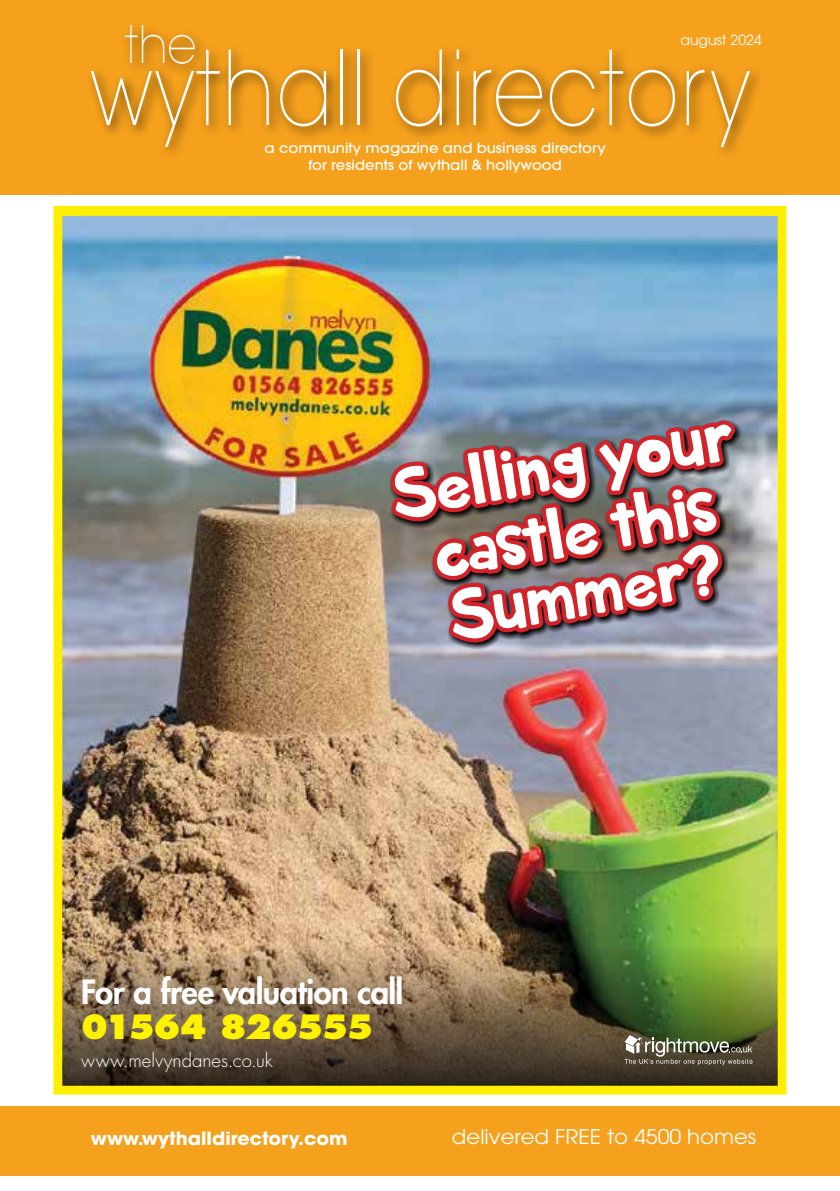
<style>
.page{position:relative;width:840px;height:1191px;background:#fff}
.page>*{position:absolute;margin:0;border:0;box-sizing:border-box;transform-origin:0 0}
.t1{font:200 102px "Avant Garde LT";letter-spacing:.02em;color:#fff;scale:.81 1}
.t2{font:64.4px/67.8px "KB Planet Earth";color:#fff;text-align:center}
.t3{font:200 51.6px "Avant Garde LT";color:#fff;scale:.89 1}
.t4{font:800 32.6px "Futura Std";letter-spacing:-.02em;color:#fff}
.t5{font:800 32.6px "Futura Std";letter-spacing:-.065em;color:#fff200}
.t6{font:20.2px "ITC Avant Garde Pro";color:#fff;scale:1.05 1}
.t7{font:300 18.4px "Futura Std";letter-spacing:.005em;color:#fff}
.t8{font:700 18px "ITC Avant Garde Pro";color:#fff;scale:1.05 1}
.t9{font:500 14px/16.8px "ITC Avant Garde Pro";color:#fff;text-align:center;scale:1.05 1}
.t10{font:14px "ITC Avant Garde Pro";color:#fff}
</style>
<div class="page">
<div style="left:0;top:1106px;width:839px;height:69px;background:#f6a11d"></div>
<div style="left:0;top:0;width:839px;height:194px;background:#f6a11d"></div>
<div style="left:85px;top:43px;width:678px;height:118px;background:#000;opacity:.75"></div>
<div style="left:119px;top:20px;width:90px;height:58px;background:#000;opacity:.75"></div>
<img style="left:63px;top:216px;width:713px;height:729px">
<img style="left:384px;top:339px;width:358px;height:512px">
<svg style="left:63px;top:945px;width:713px;height:139px;background:#6c6141"></svg>
<svg style="left:624px;top:1035px;width:128px;height:30px;background:#696953"></svg>
<div style="left:53px;top:206px;width:733px;height:888px;border:9px solid #fe0"></div>
<h3 class="t3" style="left:125px;top:14px;width:82px">the</h3>
<p class="t10" style="left:680px;top:31px;width:83px">august 2024</p>
<h1 class="t1" style="left:90px;top:28px;width:815px">wythall directory</h1>
<p class="t9" style="left:264px;top:139px;width:326px">a community magazine and business directory for residents of wythall &amp; hollywood</p>
<h2 class="t2" style="left:387px;top:466px;width:346px;rotate:-10deg">Selling your castle this</h2>
<h2 class="t2" style="left:444px;top:587px;width:275px;rotate:-10deg">Summer?</h2>
<h3 class="t4" style="left:81px;top:971px;width:323px">For a free valuation call</h3>
<h3 class="t5" style="left:81px;top:1006px;width:293px">01564 826555</h3>
<h3 class="t7" style="left:81px;top:1049px;width:193px">www.melvyndanes.co.uk</h3>
<p class="t8" style="left:91px;top:1125px;width:246px">www.wythalldirectory.com</p>
<h3 class="t6" style="left:451px;top:1124px;width:291px">delivered FREE to 4500 homes</h3>
</div>
